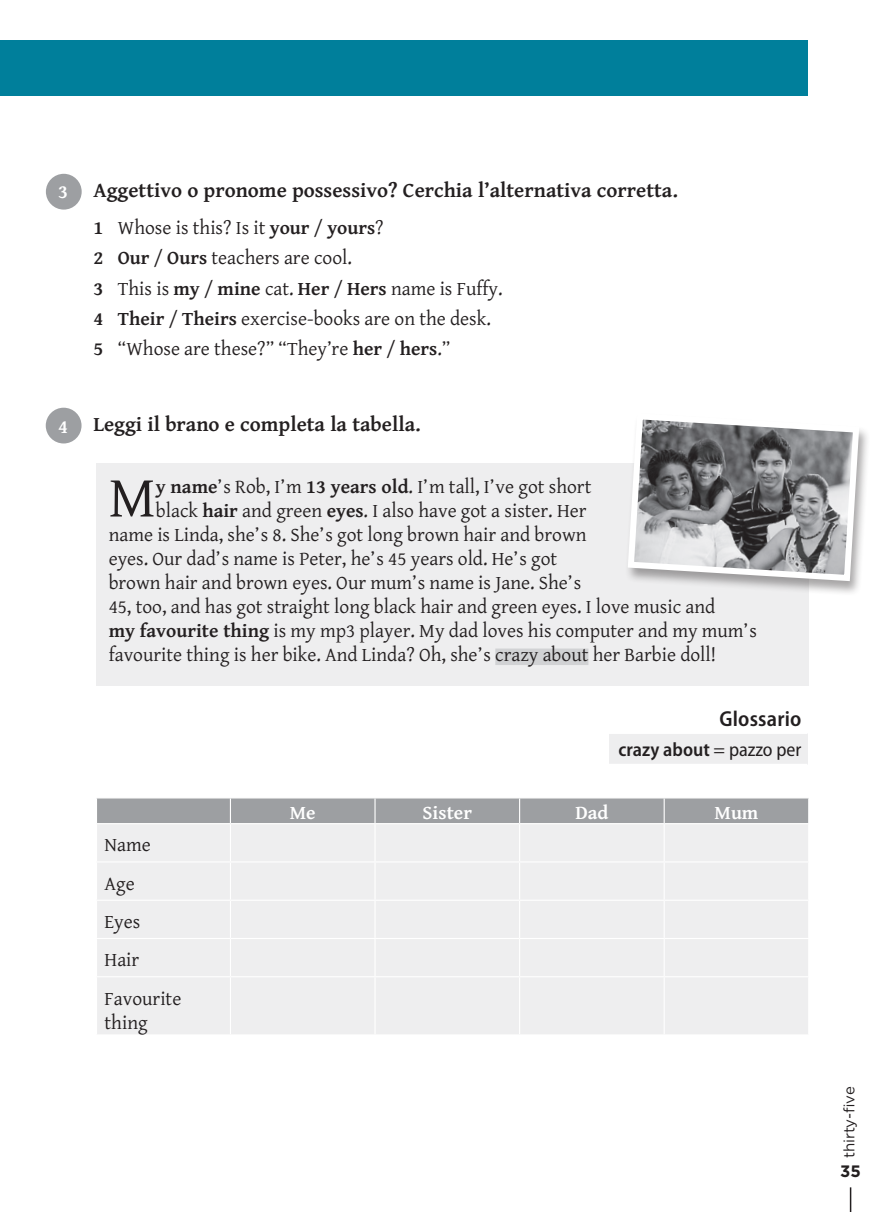
<style>
.page{position:relative;width:893px;height:1212px;background:#fff}
.page>*{position:absolute;margin:0;border:0;box-sizing:border-box;transform-origin:0 0}
.t1{font:58.5px "Kind 10";color:#231f20}
.t2{font:600 semi-condensed 21.75px "Myriad Pro";letter-spacing:.01em;color:#231f20}
.t3{font:700 21px "Kind 06";color:#231f20}
.t4{font:19.5px/30.5px "Kind 10";color:#231f20}
.t5{font:600 semi-condensed 19.5px "Myriad Pro";color:#231f20}
.t6{font:700 19.5px "Kind 10";color:#fff}
.t7{font:700 16.5px "Gotham";color:#231f20}
.t8{font:15px "Gotham";letter-spacing:-.005em;color:#231f20}
.s1{font-weight:700}
.s2{font-family:"Kind 06"}
.s3{font-weight:400}
</style>
<div class="page">
<div style="left:0;top:40px;width:808px;height:56px;background:#007f9b"></div>
<svg style="left:850px;top:1187px;width:1px;height:25px"></svg>
<div style="left:46px;top:174px;width:36px;height:36px;background:#9d9fa2;border-radius:50%"></div>
<div style="left:97px;top:824px;width:711px;height:210px;background:#eeeeef"></div>
<div style="left:96px;top:798px;width:713px;height:25px;background:#9d9fa2"></div>
<hr style="left:230px;top:824px;width:1px;height:37px;background:#fff">
<hr style="left:374px;top:824px;width:2px;height:37px;background:#fff">
<hr style="left:519px;top:824px;width:1px;height:37px;background:#fff">
<hr style="left:664px;top:824px;width:1px;height:37px;background:#fff">
<hr style="left:96px;top:861px;width:134px;height:1px;background:#fff">
<hr style="left:230px;top:861px;width:145px;height:1px;background:#fff">
<hr style="left:230px;top:862px;width:1px;height:38px;background:#fff">
<hr style="left:375px;top:861px;width:145px;height:1px;background:#fff">
<hr style="left:374px;top:862px;width:2px;height:38px;background:#fff">
<hr style="left:520px;top:861px;width:144px;height:1px;background:#fff">
<hr style="left:519px;top:862px;width:1px;height:38px;background:#fff">
<hr style="left:664px;top:861px;width:145px;height:1px;background:#fff">
<hr style="left:664px;top:862px;width:1px;height:38px;background:#fff">
<hr style="left:96px;top:900px;width:134px;height:1px;background:#fff">
<hr style="left:230px;top:900px;width:145px;height:1px;background:#fff">
<hr style="left:230px;top:901px;width:1px;height:37px;background:#fff">
<hr style="left:375px;top:900px;width:145px;height:1px;background:#fff">
<hr style="left:374px;top:901px;width:2px;height:37px;background:#fff">
<hr style="left:520px;top:900px;width:144px;height:1px;background:#fff">
<hr style="left:519px;top:901px;width:1px;height:37px;background:#fff">
<hr style="left:664px;top:900px;width:145px;height:1px;background:#fff">
<hr style="left:664px;top:901px;width:1px;height:37px;background:#fff">
<hr style="left:96px;top:938px;width:134px;height:1px;background:#fff">
<hr style="left:230px;top:938px;width:145px;height:1px;background:#fff">
<hr style="left:230px;top:939px;width:1px;height:37px;background:#fff">
<hr style="left:375px;top:938px;width:145px;height:1px;background:#fff">
<hr style="left:374px;top:939px;width:2px;height:37px;background:#fff">
<hr style="left:520px;top:938px;width:144px;height:1px;background:#fff">
<hr style="left:519px;top:939px;width:1px;height:37px;background:#fff">
<hr style="left:664px;top:938px;width:145px;height:1px;background:#fff">
<hr style="left:664px;top:939px;width:1px;height:37px;background:#fff">
<hr style="left:96px;top:976px;width:134px;height:1px;background:#fff">
<hr style="left:230px;top:976px;width:145px;height:1px;background:#fff">
<hr style="left:230px;top:977px;width:1px;height:57px;background:#fff">
<hr style="left:375px;top:976px;width:145px;height:1px;background:#fff">
<hr style="left:374px;top:977px;width:2px;height:57px;background:#fff">
<hr style="left:520px;top:976px;width:144px;height:1px;background:#fff">
<hr style="left:519px;top:977px;width:1px;height:57px;background:#fff">
<hr style="left:664px;top:976px;width:145px;height:1px;background:#fff">
<hr style="left:664px;top:977px;width:1px;height:57px;background:#fff">
<div style="left:46px;top:408px;width:36px;height:35px;background:#9d9fa2;border-radius:50%"></div>
<div style="left:96px;top:463px;width:712px;height:222px;background:#eeeeef"></div>
<div style="left:495px;top:648px;width:93px;height:17px;background:#d1d2d4"></div>
<div style="left:609px;top:733px;width:198px;height:31px;background:#eeeeef"></div>
<hr style="left:609px;top:732px;width:198px;height:2px;background:#fff">
<div style="left:624px;top:413px;width:247px;height:183px;background:#231f20;opacity:.4"></div>
<svg style="left:625px;top:413px;width:237px;height:171px"></svg>
<p class="t6" style="left:58px;top:177px;width:11px">3</p>
<p class="t3" style="left:94px;top:174px;width:586px">Aggettivo o pronome possessivo? Cerchia l’alternativa corretta.</p>
<p class="t4" style="left:94px;top:211px;width:411px"><span class="s1">1</span> Whose is this? Is it <span class="s1">your</span> / <span class="s1">yours</span>?<br><span class="s1">2 Our</span> / <span class="s1">Ours</span> teachers are cool.<br><span class="s1">3</span> This is <span class="s1">my</span> / <span class="s1">mine</span> cat. <span class="s1">Her</span> / <span class="s1">Hers</span> name is Fuffy.<br><span class="s1">4 Their</span> / <span class="s1">Theirs</span> exercise-books are on the desk.<br><span class="s1">5</span> “Whose are these?” “They’re <span class="s1">her</span> / <span class="s1">hers</span>.”</p>
<p class="t3" style="left:58px;top:408px;width:364px"><sub>4</sub> Leggi il brano e completa la tabella.</p>
<h1 class="t1" style="left:109px;top:454px;width:49px">M</h1>
<p class="t4" style="left:156px;top:470px;width:437px"><span class="s1">y name</span>’s Rob, I’m <span class="s1">13 years old</span>. I’m tall, I’ve got short</p>
<p class="t4" style="left:156px;top:494px;width:432px">black <span class="s1">hair</span> and green <span class="s1">eyes</span>. I also have got a sister. Her</p>
<p class="t4" style="left:109px;top:518px;width:479px">name is Linda, she’s 8. She’s got long brown hair and brown</p>
<p class="t4" style="left:109px;top:542px;width:450px">eyes. Our dad’s name is Peter, he’s 45 years old. He’s got</p>
<p class="t4" style="left:109px;top:566px;width:474px">brown hair and brown eyes. Our mum’s name is Jane. She’s</p>
<p class="t4" style="left:109px;top:590px;width:608px">45, too, and has got straight long black hair and green eyes. I love music and</p>
<p class="t4" style="left:109px;top:614px;width:650px"><span class="s1">my favourite thing</span> is my mp3 player. My dad loves his computer and my mum’s</p>
<p class="t4" style="left:109px;top:638px;width:609px">favourite thing is her bike. And Linda? Oh, she’s <span class="s2">crazy about</span> her Barbie doll!</p>
<p class="t2" style="left:719px;top:707px;width:84px">Glossario</p>
<p class="t5" style="left:619px;top:739px;width:184px">crazy about <span class="s3">= pazzo per</span></p>
<p class="t4" style="left:105px;top:825px;width:78px;line-height:38.2px">Name<br>Age<br>Eyes<br>Hair<br>Favourite</p>
<p class="t4" style="left:105px;top:1006px;width:45px">thing</p>
<p class="t6" style="left:290px;top:798px;width:27px">Me</p>
<p class="t6" style="left:423px;top:798px;width:51px">Sister</p>
<p class="t6" style="left:575px;top:798px;width:35px">Dad</p>
<p class="t6" style="left:714px;top:798px;width:45px">Mum</p>
<p class="t8" style="left:841px;top:1158px;width:74px;rotate:-90deg">thirty-five</p>
<p class="t7" style="left:840px;top:1161px;width:22px">35</p>
</div>
